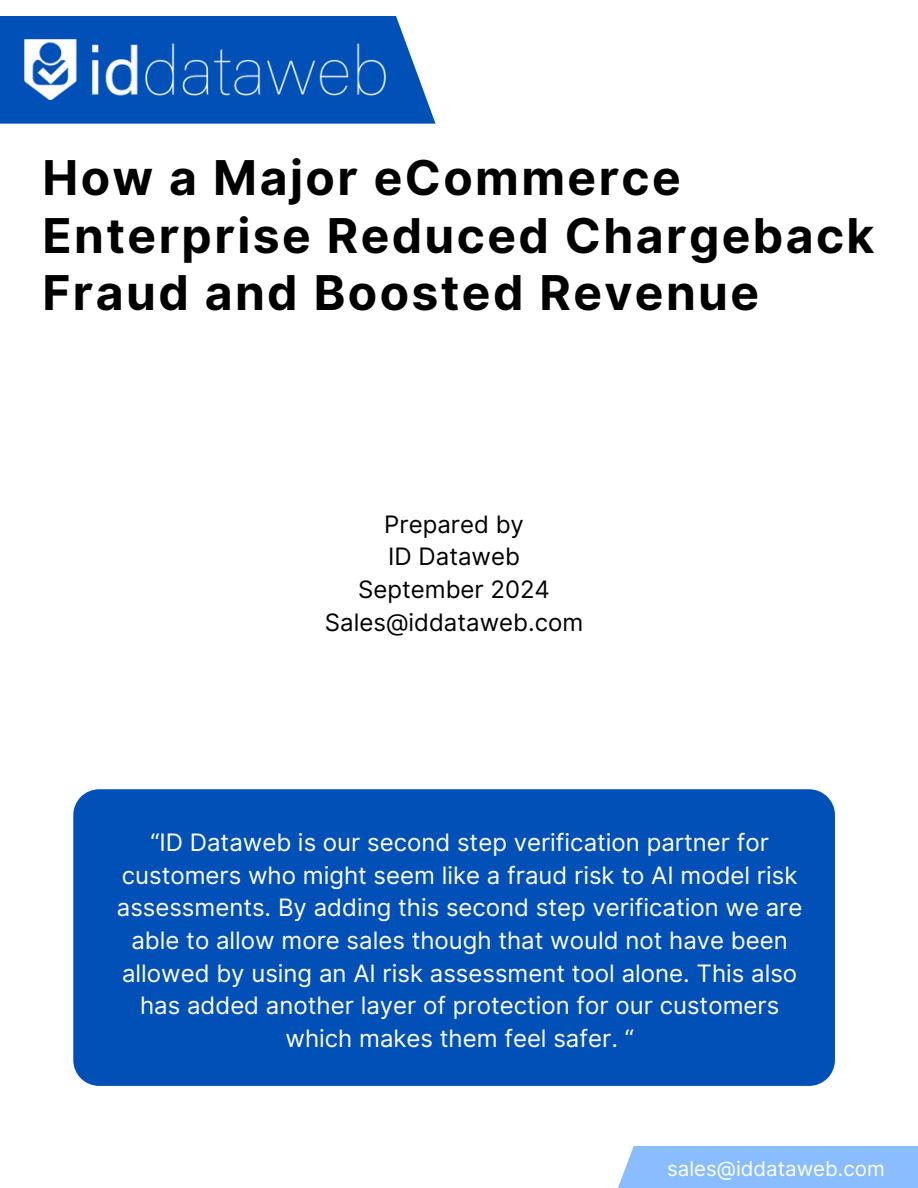
<style>
.page{position:relative;width:918px;height:1188px;background:#fff}
.page>*{position:absolute;margin:0;border:0;box-sizing:border-box;transform-origin:0 0}
.t1{font:700 48px/57.3px "Inter";letter-spacing:.05em;color:#000}
.t2{font:24px/32.7px "Inter";color:#fff;text-align:center}
.t3{font:24px/32.7px "Inter";color:#000;text-align:center}
.t4{font:20.4px "Inter";color:#fff}
</style>
<div class="page">
<svg style="left:0;top:16px;width:435px;height:108px;fill:#0050b8"></svg>
<img style="left:24px;top:40px;width:361px;height:59px">
<div style="left:74px;top:789px;width:761px;height:297px;background:#0050b8"></div>
<div style="left:618px;top:1146px;width:300px;height:42px;background:#8abdff"></div>
<h1 class="t1" style="left:43px;top:149px;width:833px">How a Major eCommerce<br>Enterprise Reduced Chargeback<br>Fraud and Boosted Revenue</h1>
<p class="t3" style="left:325px;top:508px;width:260px">Prepared by<br>ID Dataweb<br>September 2024<br>Sales@iddataweb.com</p>
<h2 class="t2" style="left:117px;top:826px;width:687px">“ID Dataweb is our second step verification partner for customers who might seem like a fraud risk to AI model risk assessments. By adding this second step verification we are able to allow more sales though that would not have been allowed by using an AI risk assessment tool alone. This also has added another layer of protection for our customers which makes them feel safer. “</h2>
<h2 class="t4" style="left:667px;top:1156px;width:219px">sales@iddataweb.com</h2>
</div>
